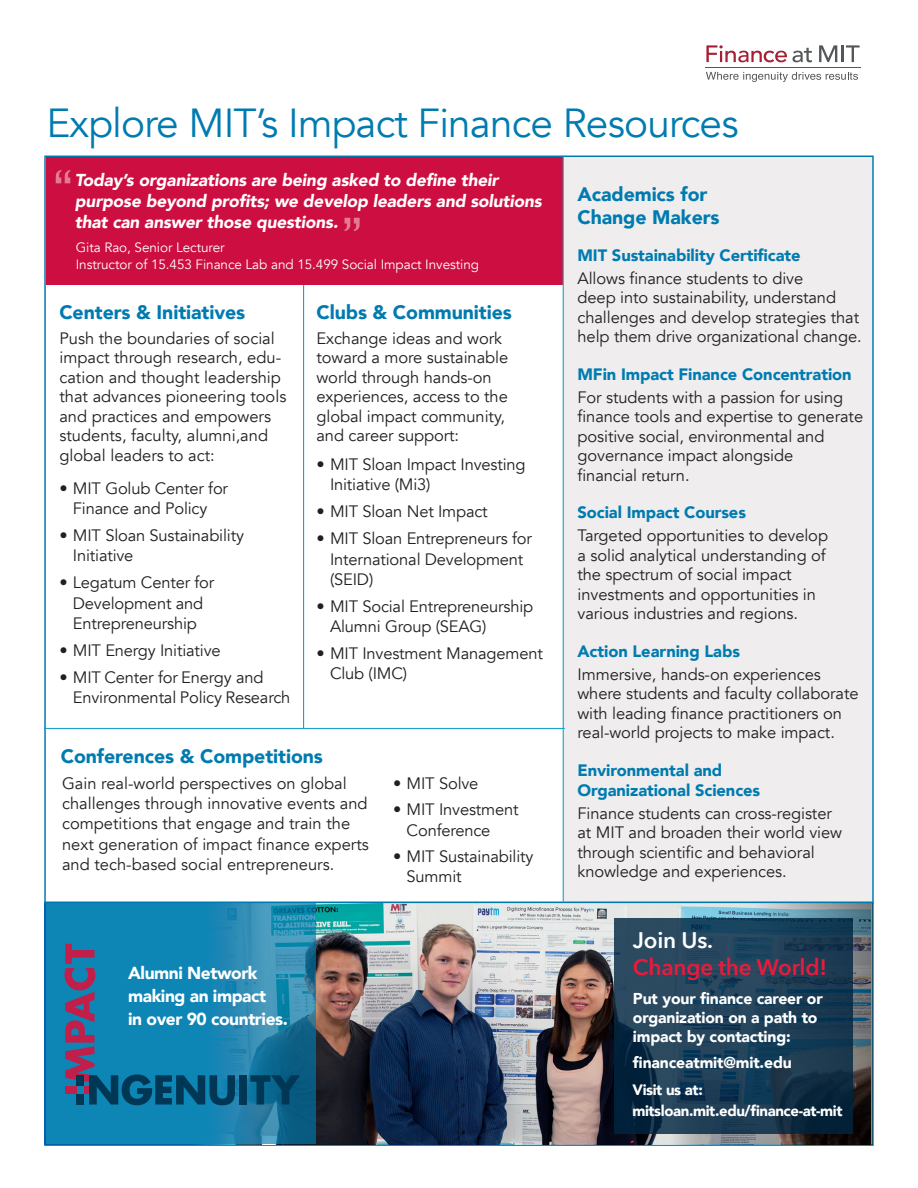
<style>
.page{position:relative;width:918px;height:1188px;background:#fff}
.page>*{position:absolute;margin:0;border:0;box-sizing:border-box;transform-origin:0 0}
.t1{font:40.5px "Avenir";letter-spacing:-.02em;color:#007bb0}
.t2{font:600 22.5px/27px "Avenir Next";letter-spacing:-.01em;color:#eb1a3b}
.t3{font:900 19.5px/23.4px "Avenir";letter-spacing:-.005em;color:#007bb0}
.t4{font:900 17.4px "Avenir";letter-spacing:-.025em;color:#fff}
.t5{font:italic 900 17.25px/21px "Avenir";letter-spacing:-.01em;color:#fff}
.t6{font:16.5px/19.5px "Avenir";letter-spacing:-.005em;color:#231f20}
.t7{font:900 16.5px/19.5px "Avenir";letter-spacing:-.005em;color:#007bb0}
.t8{font:900 15.75px/18.9px "Avenir";letter-spacing:-.01em;color:#fff}
.t9{font:900 15px/20.7px "Avenir";letter-spacing:-.025em;color:#fff}
.t10{font:13.5px/16.2px "Avenir";letter-spacing:-.005em;color:#fff}
.s1{color:#fff}
</style>
<div class="page">
<div style="left:46px;top:157px;width:517px;height:128px;background:#cd0e40"></div>
<svg style="left:706px;top:72px;width:152px;height:10px"></svg>
<svg style="left:706px;top:45px;width:106px;height:17px"></svg>
<svg style="left:819px;top:45px;width:18px;height:17px"></svg>
<hr style="left:841px;top:45px;width:3px;height:17px;background:#545759">
<svg style="left:846px;top:45px;width:14px;height:17px"></svg>
<hr style="left:705px;top:67px;width:156px;height:1px;background:#545759">
<svg style="left:345px;top:218px;width:15px;height:13px"></svg>
<svg style="left:56px;top:170px;width:14px;height:13px"></svg>
<img style="left:316px;top:903px;width:428px;height:240px">
<div style="left:563px;top:158px;width:309px;height:745px;background:#efedee"></div>
<hr style="left:44px;top:728px;width:521px;height:1px;background:#1fa1cf">
<hr style="left:563px;top:156px;width:1px;height:745px;background:#1fa1cf">
<hr style="left:303px;top:285px;width:1px;height:444px;background:#1fa1cf">
<svg style="left:47px;top:903px;width:269px;height:240px;background:#1b83ad"></svg>
<svg style="left:65px;top:944px;width:170px;height:161px;background:#1d74a2"></svg>
<div style="left:240px;top:1075px;width:7px;height:29px;background:#003755"></div>
<svg style="left:250px;top:1075px;width:50px;height:29px"></svg>
<div style="left:76px;top:1094px;width:8px;height:10px;background:#003755"></div>
<div style="left:76px;top:1075px;width:8px;height:11px;background:#003755"></div>
<hr style="left:44px;top:902px;width:830px;height:1px;background:#007bb0">
<img style="left:744px;top:903px;width:129px;height:241px">
<svg style="left:615px;top:918px;width:238px;height:216px;background:#1b3b53"></svg>
<p class="t1" style="left:46px;top:99px;width:694px">Explore MIT’s Impact Finance Resources</p>
<p class="t5" style="left:75px;top:170px;width:468px">Today’s organizations are being asked to define their purpose beyond profits; we develop leaders and solutions that can answer those questions.</p>
<p class="t10" style="left:76px;top:240px;width:405px">Gita Rao, Senior Lecturer<br>Instructor of 15.453 Finance Lab and 15.499 Social Impact Investing</p>
<p class="t3" style="left:59px;top:300px;width:187px">Centers &amp; Initiatives</p>
<p class="t3" style="left:316px;top:300px;width:197px">Clubs &amp; Communities</p>
<p class="t6" style="left:59px;top:329px;width:217px">Push the boundaries of social</p>
<p class="t6" style="left:59px;top:348px;width:229px">impact through research, edu&shy;cation and thought leadership that advances pioneering tools and practices and empowers students, faculty, alumni,and global leaders to act:</p>
<p class="t6" style="left:59px;top:478px;width:170px;line-height:20.2px;text-align:center">• MIT Golub Center for<br>Finance and Policy</p>
<p class="t6" style="left:73px;top:526px;width:173px;line-height:20.2px;text-indent:-14px">• MIT Sloan Sustainability<br>Initiative</p>
<p class="t6" style="left:59px;top:573px;width:156px;line-height:20.2px;text-align:center">• Legatum Center for<br>Development and<br>Entrepreneurship</p>
<p class="t6" style="left:59px;top:641px;width:163px">• MIT Energy Initiative</p>
<p class="t6" style="left:73px;top:667px;width:219px;line-height:20.2px;text-indent:-14px">• MIT Center for Energy and<br>Environmental Policy Research</p>
<p class="t6" style="left:316px;top:329px;width:193px">Exchange ideas and work toward a more sustainable world through hands-on experiences, access to the global impact community, and career support:</p>
<p class="t6" style="left:330px;top:455px;width:197px;line-height:20.2px;text-indent:-14px">• MIT Sloan Impact Investing<br>Initiative (Mi3)</p>
<p class="t6" style="left:316px;top:502px;width:173px">• MIT Sloan Net Impact</p>
<p class="t6" style="left:330px;top:529px;width:204px;line-height:20.2px;text-indent:-14px">• MIT Sloan Entrepreneurs for<br>International Development (SEID)</p>
<p class="t6" style="left:330px;top:596px;width:205px;line-height:20.2px;text-indent:-14px">• MIT Social Entrepreneurship<br>Alumni Group (SEAG)</p>
<p class="t6" style="left:330px;top:644px;width:214px;line-height:20.2px;text-indent:-14px">• MIT Investment Management<br>Club (IMC)</p>
<p class="t3" style="left:61px;top:744px;width:264px">Conferences &amp; Competitions</p>
<p class="t6" style="left:62px;top:773px;width:308px;line-height:20.2px">Gain real-world perspectives on global challenges through innovative events and competitions that engage and train the next generation of impact finance experts and tech-based social entrepreneurs.</p>
<p class="t6" style="left:393px;top:774px;width:87px">• MIT Solve</p>
<p class="t6" style="left:407px;top:800px;width:114px;line-height:20.2px;text-indent:-14px">• MIT Investment<br>Conference</p>
<p class="t6" style="left:407px;top:846px;width:128px;line-height:20.2px;text-indent:-14px">• MIT Sustainability<br>Summit</p>
<p class="t4" style="left:128px;top:958px;width:131px">Alumni Network</p>
<p class="t4" style="left:128px;top:981px;width:139px">making an impact</p>
<p class="t4" style="left:128px;top:1004px;width:161px">in over 90 countries.</p>
<p class="t3" style="left:578px;top:182px;width:144px">Academics for<br>Change Makers</p>
<p class="t7" style="left:578px;top:245px;width:225px">MIT Sustainability Certificate</p>
<p class="t6" style="left:578px;top:268px;width:286px">Allows finance students to dive<br>deep into sustainability, understand challenges and develop strategies that help them drive organizational change.</p>
<p class="t7" style="left:578px;top:364px;width:276px">MFin Impact Finance Concentration</p>
<p class="t6" style="left:578px;top:388px;width:287px">For students with a passion for using finance tools and expertise to generate positive social, environmental and governance impact alongside<br>financial return.</p>
<p class="t7" style="left:578px;top:502px;width:170px">Social Impact Courses</p>
<p class="t6" style="left:578px;top:526px;width:252px">Targeted opportunities to develop a solid analytical understanding of the spectrum of social impact investments and opportunities in various industries and regions.</p>
<p class="t7" style="left:578px;top:641px;width:164px">Action Learning Labs</p>
<p class="t6" style="left:578px;top:665px;width:283px">Immersive, hands-on experiences where students and faculty collaborate with leading finance practitioners on real-world projects to make impact.</p>
<p class="t7" style="left:578px;top:760px;width:184px">Environmental and<br>Organizational Sciences</p>
<p class="t6" style="left:578px;top:803px;width:266px">Finance students can cross-register at MIT and broaden their world view through scientific and behavioral knowledge and experiences.</p>
<p class="t2" style="left:633px;top:926px;width:196px"><span class="s1">Join Us.<br></span>Change the World!</p>
<p class="t8" style="left:633px;top:989px;width:191px">Put your finance career or organization on a path to impact by contacting:</p>
<p class="t8" style="left:633px;top:1053px;width:160px">financeatmit@mit.edu</p>
<p class="t9" style="left:632px;top:1079px;width:212px">Visit us at: mitsloan.mit.edu/finance-at-mit</p>
</div>
